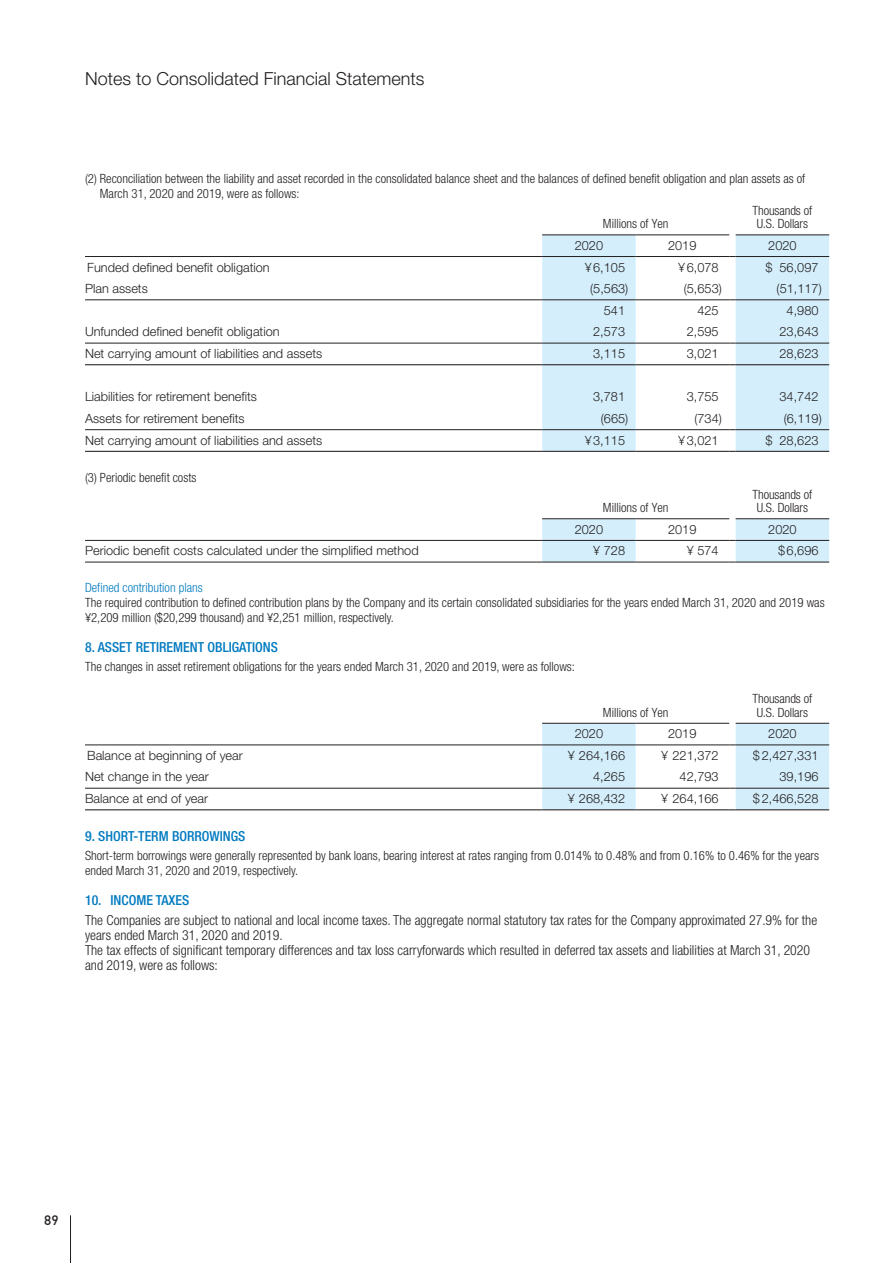
<style>
.page{position:relative;width:893px;height:1263px;background:#fff}
.page>*{position:absolute;margin:0;border:0;box-sizing:border-box;transform-origin:0 0}
.見出し_1{font:300 18px "Helvetica Neue LT Std";color:#231f20}
.表_本文{font:300 condensed 13.8px/14.9px "Helvetica Neue LT Std";color:#231f20}
.文章_見出し_青{font:500 condensed 13.8px "Helvetica Neue LT Std";color:#007ac0}
.t1{font:500 13.5px "DIN";color:#231f20}
.表_本文-2{font:300 condensed 12.75px/14.9px "Helvetica Neue LT Std";color:#231f20}
.表_本文02{font:300 12.75px "Helvetica Neue LT Std";color:#231f20}
.数字_右イン2_5mm{font:300 12.75px "Helvetica Neue LT Std";color:#231f20}
.標準{font:300 condensed 12.75px "Helvetica Neue LT Std";letter-spacing:-.005em;color:#231f20}
.数字_右イン1_75mm{font:300 12.75px "Helvetica Neue LT Std";color:#231f20}
.標準-2{font:300 12.75px "Helvetica Neue LT Std";color:#231f20}
.表_本文-3{font:300 condensed 12.75px "Helvetica Neue LT Std";color:#007ac0}
</style>
<div class="page">
<svg style="left:542px;top:235px;width:287px;height:216px;fill:#d4effb"></svg>
<hr style="left:85px;top:451px;width:457px;height:1px;background:#231f20">
<hr style="left:542px;top:451px;width:94px;height:1px;background:#231f20">
<hr style="left:636px;top:451px;width:93px;height:1px;background:#231f20">
<hr style="left:736px;top:451px;width:93px;height:1px;background:#231f20">
<hr style="left:85px;top:364px;width:457px;height:1px;background:#231f20">
<hr style="left:542px;top:364px;width:94px;height:1px;background:#231f20">
<hr style="left:636px;top:364px;width:93px;height:1px;background:#231f20">
<hr style="left:736px;top:364px;width:93px;height:1px;background:#231f20">
<hr style="left:85px;top:300px;width:457px;height:1px;background:#231f20">
<hr style="left:542px;top:300px;width:94px;height:1px;background:#231f20">
<hr style="left:636px;top:300px;width:93px;height:1px;background:#231f20">
<hr style="left:736px;top:300px;width:93px;height:1px;background:#231f20">
<hr style="left:85px;top:343px;width:457px;height:1px;background:#231f20">
<hr style="left:542px;top:343px;width:94px;height:1px;background:#231f20">
<hr style="left:636px;top:343px;width:93px;height:1px;background:#231f20">
<hr style="left:736px;top:343px;width:93px;height:1px;background:#231f20">
<hr style="left:85px;top:429px;width:457px;height:1px;background:#231f20">
<hr style="left:542px;top:429px;width:94px;height:1px;background:#231f20">
<hr style="left:636px;top:429px;width:93px;height:1px;background:#231f20">
<hr style="left:736px;top:429px;width:93px;height:1px;background:#231f20">
<hr style="left:85px;top:256px;width:457px;height:1px;background:#231f20">
<hr style="left:542px;top:256px;width:94px;height:1px;background:#231f20">
<hr style="left:636px;top:256px;width:93px;height:1px;background:#231f20">
<hr style="left:736px;top:256px;width:93px;height:1px;background:#231f20">
<hr style="left:542px;top:235px;width:94px;height:1px;background:#231f20">
<hr style="left:636px;top:235px;width:93px;height:1px;background:#231f20">
<hr style="left:736px;top:235px;width:93px;height:1px;background:#231f20">
<hr style="left:85px;top:540px;width:457px;height:1px;background:#231f20">
<hr style="left:85px;top:562px;width:457px;height:1px;background:#231f20">
<svg style="left:542px;top:519px;width:287px;height:44px"></svg>
<hr style="left:736px;top:562px;width:93px;height:1px;background:#231f20">
<hr style="left:542px;top:518px;width:94px;height:1px;background:#231f20">
<hr style="left:636px;top:518px;width:93px;height:1px;background:#231f20">
<hr style="left:736px;top:518px;width:93px;height:1px;background:#231f20">
<hr style="left:85px;top:788px;width:457px;height:1px;background:#231f20">
<hr style="left:85px;top:809px;width:457px;height:1px;background:#231f20">
<hr style="left:85px;top:745px;width:457px;height:1px;background:#231f20">
<svg style="left:542px;top:723px;width:287px;height:87px"></svg>
<hr style="left:736px;top:745px;width:93px;height:1px;background:#231f20">
<hr style="left:542px;top:723px;width:94px;height:1px;background:#231f20">
<hr style="left:636px;top:723px;width:93px;height:1px;background:#231f20">
<hr style="left:736px;top:723px;width:93px;height:1px;background:#231f20">
<hr style="left:70px;top:1215px;width:1px;height:48px;background:#231f20">
<p class="見出し_1" style="left:85px;top:68px;width:341px">Notes to Consolidated Financial Statements</p>
<p class="表_本文-2" style="left:100px;top:171px;width:707px;text-indent:-15px">(2) Reconciliation between the liability and asset recorded in the consolidated balance sheet and the balances of defined benefit obligation and plan assets as of<br>March 31, 2020 and 2019, were as follows:</p>
<p class="標準" style="left:603px;top:217px;width:67px">Millions of Yen</p>
<p class="標準" style="left:752px;top:203px;width:61px">Thousands of</p>
<p class="標準" style="left:757px;top:217px;width:53px">U.S. Dollars</p>
<p class="標準-2" style="left:575px;top:238px;width:30px">2020</p>
<p class="標準-2" style="left:668px;top:238px;width:30px">2019</p>
<p class="標準-2" style="left:768px;top:238px;width:30px">2020</p>
<p class="表_本文02" style="left:87px;top:259px;width:184px">Funded defined benefit obligation</p>
<p class="数字_右イン2_5mm" style="left:585px;top:259px;width:42px">¥6,105</p>
<p class="数字_右イン2_5mm" style="left:678px;top:259px;width:42px">¥6,078</p>
<p class="数字_右イン2_5mm" style="left:765px;top:259px;width:55px">$ 56,097</p>
<p class="表_本文02" style="left:85px;top:281px;width:64px">Plan assets</p>
<p class="数字_右イン1_75mm" style="left:590px;top:281px;width:40px">(5,563)</p>
<p class="数字_右イン1_75mm" style="left:684px;top:281px;width:40px">(5,653)</p>
<p class="数字_右イン1_75mm" style="left:777px;top:281px;width:47px">(51,117)</p>
<p class="数字_右イン2_5mm" style="left:604px;top:303px;width:23px">541</p>
<p class="数字_右イン2_5mm" style="left:697px;top:303px;width:23px">425</p>
<p class="数字_右イン2_5mm" style="left:787px;top:303px;width:33px">4,980</p>
<p class="表_本文02" style="left:85px;top:324px;width:196px">Unfunded defined benefit obligation</p>
<p class="数字_右イン2_5mm" style="left:593px;top:324px;width:33px">2,573</p>
<p class="数字_右イン2_5mm" style="left:687px;top:324px;width:33px">2,595</p>
<p class="数字_右イン2_5mm" style="left:779px;top:324px;width:41px">23,643</p>
<p class="表_本文02" style="left:85px;top:346px;width:239px">Net carrying amount of liabilities and assets</p>
<p class="数字_右イン2_5mm" style="left:593px;top:346px;width:33px">3,115</p>
<p class="数字_右イン2_5mm" style="left:687px;top:346px;width:33px">3,021</p>
<p class="数字_右イン2_5mm" style="left:779px;top:346px;width:41px">28,623</p>
<p class="表_本文02" style="left:85px;top:389px;width:173px">Liabilities for retirement benefits</p>
<p class="数字_右イン2_5mm" style="left:593px;top:389px;width:33px">3,781</p>
<p class="数字_右イン2_5mm" style="left:687px;top:389px;width:33px">3,755</p>
<p class="数字_右イン2_5mm" style="left:779px;top:389px;width:41px">34,742</p>
<p class="表_本文02" style="left:85px;top:411px;width:161px">Assets for retirement benefits</p>
<p class="数字_右イン1_75mm" style="left:601px;top:411px;width:29px">(665)</p>
<p class="数字_右イン1_75mm" style="left:694px;top:411px;width:29px">(734)</p>
<p class="数字_右イン1_75mm" style="left:784px;top:411px;width:40px">(6,119)</p>
<p class="表_本文02" style="left:85px;top:432px;width:239px">Net carrying amount of liabilities and assets</p>
<p class="数字_右イン2_5mm" style="left:585px;top:432px;width:42px">¥3,115</p>
<p class="数字_右イン2_5mm" style="left:678px;top:432px;width:42px">¥3,021</p>
<p class="数字_右イン2_5mm" style="left:765px;top:432px;width:55px">$ 28,623</p>
<p class="表_本文-2" style="left:85px;top:469px;width:113px">(3) Periodic benefit costs</p>
<p class="標準" style="left:603px;top:500px;width:67px">Millions of Yen</p>
<p class="標準" style="left:752px;top:487px;width:61px">Thousands of</p>
<p class="標準" style="left:757px;top:500px;width:53px">U.S. Dollars</p>
<p class="標準-2" style="left:575px;top:521px;width:30px">2020</p>
<p class="標準-2" style="left:668px;top:521px;width:30px">2019</p>
<p class="標準-2" style="left:768px;top:521px;width:30px">2020</p>
<p class="表_本文02" style="left:85px;top:543px;width:335px">Periodic benefit costs calculated under the simplified method</p>
<p class="数字_右イン2_5mm" style="left:593px;top:543px;width:33px">¥ 728</p>
<p class="数字_右イン2_5mm" style="left:687px;top:543px;width:33px">¥ 574</p>
<p class="数字_右イン2_5mm" style="left:778px;top:543px;width:42px">$6,696</p>
<p class="表_本文-3" style="left:85px;top:580px;width:119px">Defined contribution plans</p>
<p class="表_本文-2" style="left:85px;top:595px;width:741px">The required contribution to defined contribution plans by the Company and its certain consolidated subsidiaries for the years ended March 31, 2020 and 2019 was ¥2,209 million ($20,299 thousand) and ¥2,251 million, respectively.</p>
<p class="文章_見出し_青" style="left:85px;top:639px;width:194px">8. ASSET RETIREMENT OBLIGATIONS</p>
<p class="表_本文-2" style="left:85px;top:659px;width:491px">The changes in asset retirement obligations for the years ended March 31, 2020 and 2019, were as follows:</p>
<p class="標準" style="left:603px;top:705px;width:67px">Millions of Yen</p>
<p class="標準" style="left:752px;top:691px;width:61px">Thousands of</p>
<p class="標準" style="left:757px;top:705px;width:53px">U.S. Dollars</p>
<p class="標準-2" style="left:575px;top:726px;width:30px">2020</p>
<p class="標準-2" style="left:668px;top:726px;width:30px">2019</p>
<p class="標準-2" style="left:768px;top:726px;width:30px">2020</p>
<p class="表_本文02" style="left:87px;top:748px;width:157px">Balance at beginning of year</p>
<p class="数字_右イン2_5mm" style="left:568px;top:748px;width:59px">¥ 264,166</p>
<p class="数字_右イン2_5mm" style="left:661px;top:748px;width:59px">¥ 221,372</p>
<p class="数字_右イン2_5mm" style="left:753px;top:748px;width:67px">$ 2,427,331</p>
<p class="表_本文02" style="left:85px;top:769px;width:125px">Net change in the year</p>
<p class="数字_右イン2_5mm" style="left:593px;top:769px;width:33px">4,265</p>
<p class="数字_右イン2_5mm" style="left:680px;top:769px;width:41px">42,793</p>
<p class="数字_右イン2_5mm" style="left:779px;top:769px;width:41px">39,196</p>
<p class="表_本文02" style="left:85px;top:791px;width:125px">Balance at end of year</p>
<p class="数字_右イン2_5mm" style="left:568px;top:791px;width:59px">¥ 268,432</p>
<p class="数字_右イン2_5mm" style="left:661px;top:791px;width:59px">¥ 264,166</p>
<p class="数字_右イン2_5mm" style="left:753px;top:791px;width:67px">$ 2,466,528</p>
<p class="文章_見出し_青" style="left:85px;top:828px;width:162px">9. SHORT-TERM BORROWINGS</p>
<p class="表_本文-2" style="left:85px;top:848px;width:735px">Short-term borrowings were generally represented by bank loans, bearing interest at rates ranging from 0.014% to 0.48% and from 0.16% to 0.46% for the years ended March 31, 2020 and 2019, respectively.</p>
<p class="文章_見出し_青" style="left:85px;top:892px;width:106px">10. INCOME TAXES</p>
<p class="表_本文" style="left:85px;top:912px;width:734px">The Companies are subject to national and local income taxes. The aggregate normal statutory tax rates for the Company approximated 27.9% for the years ended March 31, 2020 and 2019.</p>
<p class="表_本文" style="left:85px;top:942px;width:727px">The tax effects of significant temporary differences and tax loss carryforwards which resulted in deferred tax assets and liabilities at March 31, 2020 and 2019, were as follows:</p>
<p class="t1" style="left:44px;top:1212px;width:16px">89</p>
</div>
